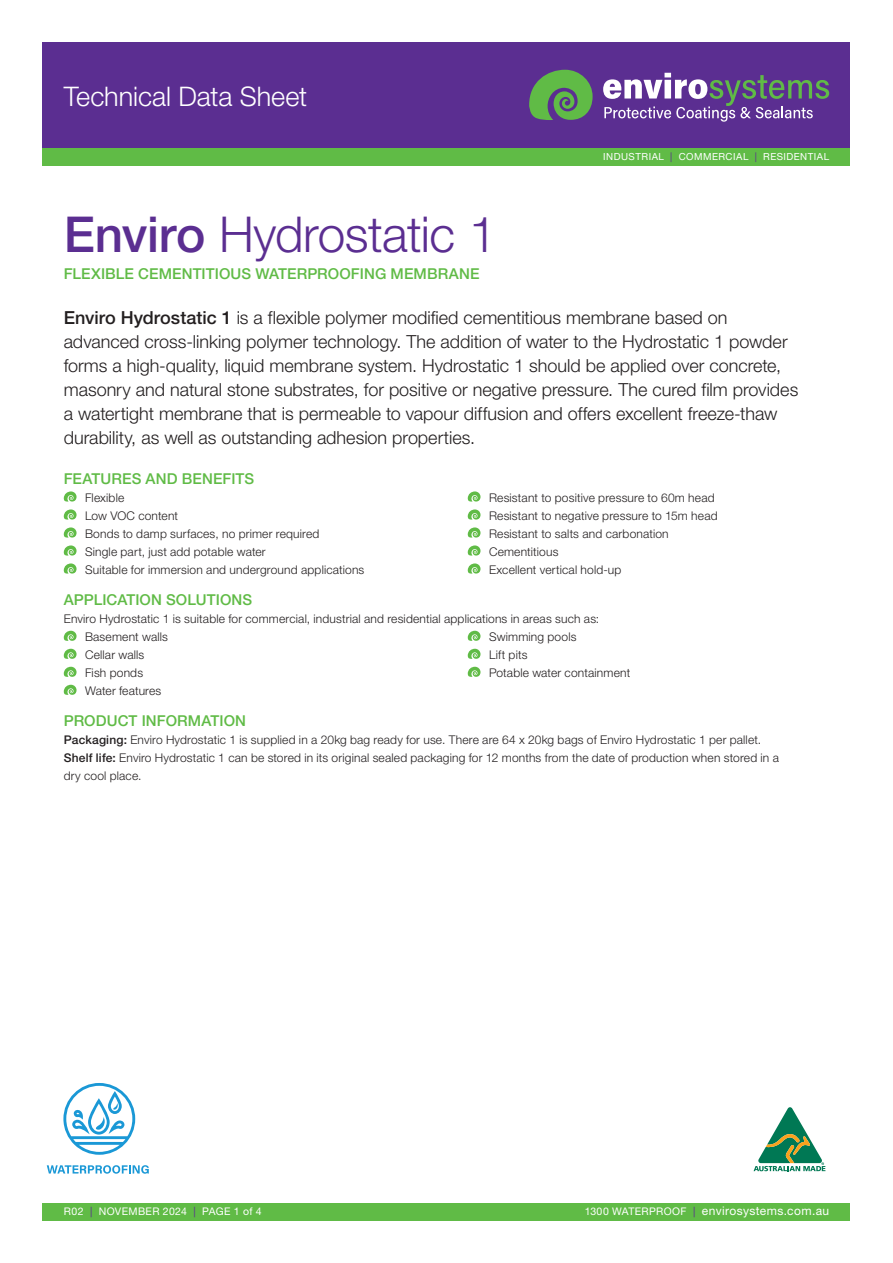
<style>
.page{position:relative;width:893px;height:1263px;background:#fff}
.page>*{position:absolute;margin:0;border:0;box-sizing:border-box;transform-origin:0 0}
.t1{font:300 49.5px "Helvetica Neue";letter-spacing:-.01em;color:#5b2e91}
.t2{font:300 27px "Helvetica Neue";letter-spacing:-.005em;color:#fff}
.t3{font:300 18px/24px "Helvetica Neue";color:#231f20}
.t4{font:500 15px "Helvetica Neue";letter-spacing:.005em;color:#60bb46}
.t5{font:300 12px/18px "Helvetica Neue";letter-spacing:.015em;color:#231f20}
.t6{font:12px "Helvetica Neue";letter-spacing:.03em;color:#fff}
.t7{font:10.5px "Helvetica Neue";letter-spacing:.035em;color:#fff}
.t8{font:9.75px "Helvetica Neue";letter-spacing:.05em;color:#fff}
.s1{color:#5b2e91}
.s2{font-weight:500}
.s3{font-size:10.5px}
.s4{font-size:10.5px;color:#5b2e91}
</style>
<div class="page">
<div style="left:43px;top:43px;width:807px;height:106px;background:#5b2e91"></div>
<svg style="left:603px;top:73px;width:226px;height:49px"></svg>
<svg style="left:529px;top:70px;width:64px;height:50px"></svg>
<div style="left:43px;top:149px;width:807px;height:17px;background:#60bb46"></div>
<div style="left:43px;top:1203px;width:807px;height:17px;background:#60bb46"></div>
<svg style="left:64px;top:491px;width:13px;height:11px"></svg>
<svg style="left:64px;top:509px;width:13px;height:11px"></svg>
<svg style="left:64px;top:527px;width:13px;height:11px"></svg>
<svg style="left:64px;top:545px;width:13px;height:11px"></svg>
<svg style="left:64px;top:563px;width:13px;height:11px"></svg>
<svg style="left:468px;top:491px;width:12px;height:11px"></svg>
<svg style="left:468px;top:509px;width:12px;height:11px"></svg>
<svg style="left:468px;top:527px;width:12px;height:11px"></svg>
<svg style="left:468px;top:545px;width:12px;height:11px"></svg>
<svg style="left:468px;top:563px;width:12px;height:11px"></svg>
<svg style="left:64px;top:631px;width:13px;height:10px"></svg>
<svg style="left:64px;top:649px;width:13px;height:10px"></svg>
<svg style="left:64px;top:667px;width:13px;height:10px"></svg>
<svg style="left:64px;top:685px;width:13px;height:10px"></svg>
<svg style="left:468px;top:631px;width:12px;height:10px"></svg>
<svg style="left:468px;top:649px;width:12px;height:10px"></svg>
<svg style="left:468px;top:667px;width:12px;height:10px"></svg>
<svg style="left:753px;top:1107px;width:73px;height:65px"></svg>
<svg style="left:47px;top:1165px;width:102px;height:9px"></svg>
<svg style="left:63px;top:1083px;width:72px;height:72px"></svg>
<h2 class="t2" style="left:64px;top:80px;width:245px">Technical Data Sheet</h2>
<p class="t8" style="left:603px;top:151px;width:227px">INDUSTRIAL <span class="s1">|</span> COMMERCIAL <span class="s1">|</span> RESIDENTIAL</p>
<h1 class="t1" style="left:64px;top:204px;width:434px"><span class="s2">Enviro</span> Hydrostatic 1</h1>
<p class="t4" style="left:64px;top:264px;width:417px">FLEXIBLE CEMENTITIOUS WATERPROOFING MEMBRANE</p>
<p class="t3" style="left:64px;top:305px;width:736px"><span class="s2">Enviro Hydrostatic 1</span> is a flexible polymer modified cementitious membrane based on advanced cross-linking polymer technology. The addition of water to the Hydrostatic 1 powder forms a high-quality, liquid membrane system. Hydrostatic 1 should be applied over concrete, masonry and natural stone substrates, for positive or negative pressure. The cured film provides a watertight membrane that is permeable to vapour diffusion and offers excellent freeze-thaw durability, as well as outstanding adhesion properties.</p>
<p class="t4" style="left:64px;top:469px;width:192px">FEATURES AND BENEFITS</p>
<p class="t5" style="left:85px;top:488px;width:281px">Flexible<br>Low VOC content<br>Bonds to damp surfaces, no primer required<br>Single part, just add potable water<br>Suitable for immersion and underground applications</p>
<p class="t5" style="left:489px;top:488px;width:230px">Resistant to positive pressure to 60m head<br>Resistant to negative pressure to 15m head<br>Resistant to salts and carbonation<br>Cementitious<br>Excellent vertical hold-up</p>
<p class="t4" style="left:64px;top:590px;width:190px">APPLICATION SOLUTIONS</p>
<p class="t5" style="left:85px;top:609px;width:516px;text-indent:-21px">Enviro Hydrostatic 1 is suitable for commercial, industrial and residential applications in areas such as:<br>Basement walls<br>Cellar walls<br>Fish ponds<br>Water features</p>
<p class="t5" style="left:489px;top:627px;width:143px">Swimming pools<br>Lift pits<br>Potable water containment</p>
<p class="t4" style="left:64px;top:712px;width:184px">PRODUCT INFORMATION</p>
<p class="t5" style="left:64px;top:731px;width:717px"><span class="s2">Packaging:</span> Enviro Hydrostatic 1 is supplied in a 20kg bag ready for use. There are 64 x 20kg bags of Enviro Hydrostatic 1 per pallet.<br><span class="s2">Shelf life:</span> Enviro Hydrostatic 1 can be stored in its original sealed packaging for 12 months from the date of production when stored in a dry cool place.</p>
<p class="t7" style="left:64px;top:1205px;width:199px">R02 <span class="s1">|</span> NOVEMBER 2024 <span class="s1">|</span> PAGE 1 of 4</p>
<p class="t6" style="left:585px;top:1204px;width:246px"><span class="s3">1300 WATERPROOF</span> <span class="s4">|</span> envirosystems.com.au</p>
</div>
